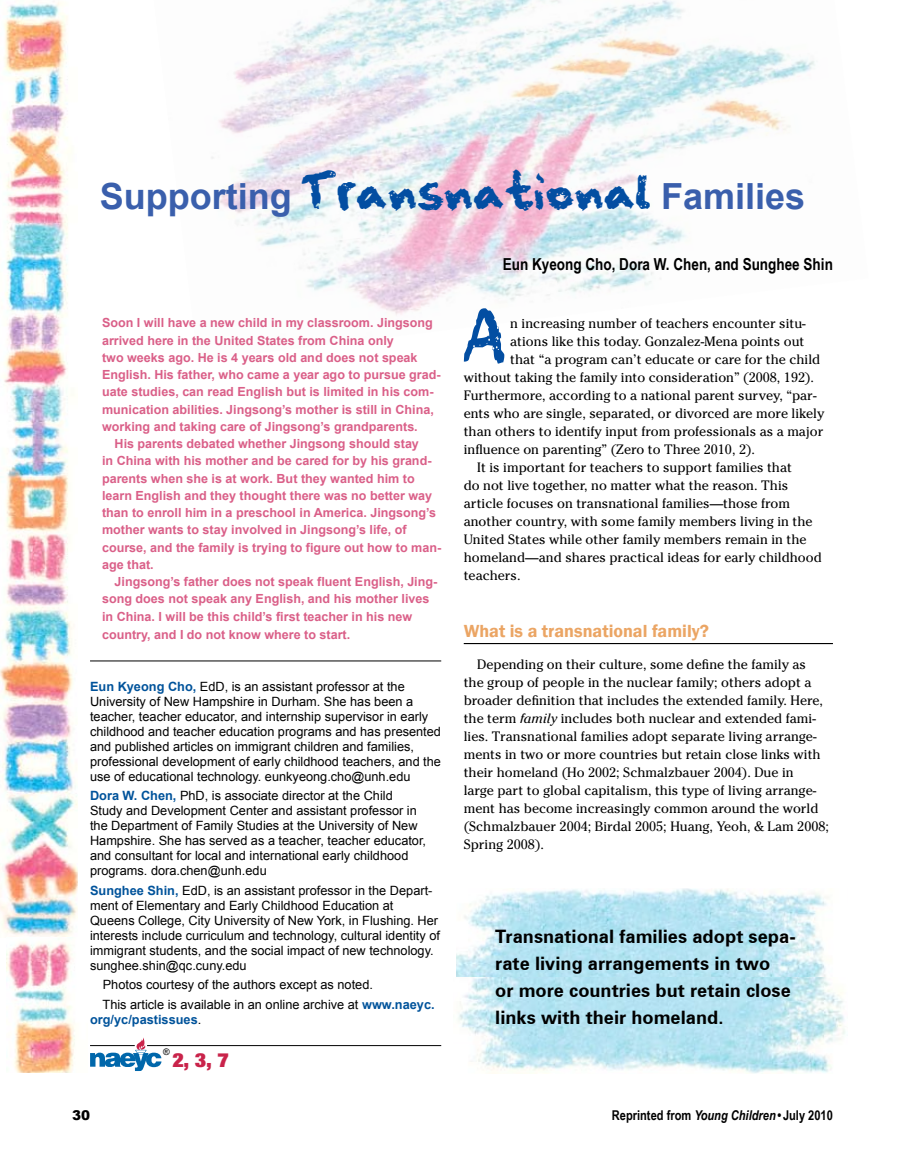
<style>
.page{position:relative;width:905px;height:1175px;background:#fff}
.page>*{position:absolute;margin:0;border:0;box-sizing:border-box;transform-origin:0 0}
.t1{font:54px "squeakychalksound";color:#034ea2}
.t2{font:700 36px "Arial";color:#3a5fac}
.t3{font:20.4px "Sans Extra Black Condensed DTC";color:#c9234a;scale:1.14 1}
.t4{font:700 18.6px/27px "Zurich BT";color:#000}
.t5{font:600 18px "Franklin Gothic";color:#eba564}
.t6{font:700 16.5px "Arial Narrow";color:#000}
.t7{font:13.5px/18px "Cheltenham";color:#000}
.t8{font:700 13.5px "Arial Narrow";color:#000}
.t9{font:900 13.5px "Arial";color:#000}
.t10{font:12.75px/15px "Arial";color:#000}
.t11{font:700 12.75px "Arial";color:#00539b}
.t12{font:700 12.6px "Arial";color:#da5f88}
.t13{font:9px "Arial";color:#000}
.s1{font-family:"squeakychalksound";font-weight:400;font-size:42px;color:#034ea2}
.s2{font-weight:700;color:#00539b}
.s3{font-weight:400;color:#000}
.s4{font-style:italic}
</style>
<div class="page">
<img style="left:198px;top:0;width:617px;height:360px">
<hr style="left:90px;top:660px;width:351px;height:1px;background:#000">
<hr style="left:147px;top:1045px;width:294px;height:1px;background:#000">
<svg style="left:90px;top:1037px;width:71px;height:34px"></svg>
<hr style="left:464px;top:643px;width:368px;height:1px;background:#000">
<img style="left:0;top:2px;width:78px;height:935px">
<img style="left:6px;top:941px;width:69px;height:131px">
<img style="left:456px;top:888px;width:371px;height:89px">
<img style="left:458px;top:977px;width:387px;height:96px">
<h2 class="t2" style="left:100px;top:172px;width:707px">Supporting <span class="s1">Transnational</span> Families</h2>
<p class="t12" style="left:102px;top:314px;width:332px">Soon I will have a new child in my classroom. Jingsong</p>
<p class="t12" style="left:102px;top:332px;width:293px">arrived here in the United States from China only</p>
<p class="t12" style="left:102px;top:349px;width:317px">two weeks ago. He is 4 years old and does not speak</p>
<p class="t12" style="left:102px;top:366px;width:340px">English. His father, who came a year ago to pursue grad-</p>
<p class="t12" style="left:102px;top:383px;width:333px">uate studies, can read English but is limited in his com-</p>
<p class="t12" style="left:102px;top:401px;width:333px">munication abilities. Jingsong’s mother is still in China,</p>
<p class="t12" style="left:102px;top:418px;width:317px">working and taking care of Jingsong’s grandparents.</p>
<p class="t12" style="left:115px;top:435px;width:306px">His parents debated whether Jingsong should stay</p>
<p class="t12" style="left:102px;top:452px;width:331px">in China with his mother and be cared for by his grand-</p>
<p class="t12" style="left:102px;top:470px;width:314px">parents when she is at work. But they wanted him to</p>
<p class="t12" style="left:102px;top:487px;width:331px">learn English and they thought there was no better way</p>
<p class="t12" style="left:102px;top:504px;width:335px">than to enroll him in a preschool in America. Jingsong’s</p>
<p class="t12" style="left:102px;top:521px;width:306px">mother wants to stay involved in Jingsong’s life, of</p>
<p class="t12" style="left:102px;top:539px;width:341px">course, and the family is trying to figure out how to man-</p>
<p class="t12" style="left:102px;top:556px;width:53px">age that.</p>
<p class="t12" style="left:115px;top:573px;width:324px">Jingsong’s father does not speak fluent English, Jing-</p>
<p class="t12" style="left:102px;top:590px;width:329px">song does not speak any English, and his mother lives</p>
<p class="t12" style="left:102px;top:608px;width:312px">in China. I will be this child’s first teacher in his new</p>
<p class="t12" style="left:102px;top:626px;width:250px">country, and I do not know where to start.</p>
<p class="t10" style="left:90px;top:678px;width:352px"><span class="s2">Eun Kyeong Cho,</span> EdD, is an assistant professor at the University of New Hampshire in Durham. She has been a teacher, teacher educator, and internship supervisor in early childhood and teacher education programs and has presented and published articles on immigrant children and families, professional development of early childhood teachers, and the use of educational technology. eunkyeong.cho@unh.edu</p>
<p class="t10" style="left:90px;top:788px;width:337px"><span class="s2">Dora W. Chen,</span> PhD, is associate director at the Child Study and Development Center and assistant professor in the Department of Family Studies at the University of New Hampshire. She has served as a teacher, teacher educator, and consultant for local and international early childhood programs. dora.chen@unh.edu</p>
<p class="t10" style="left:90px;top:882px;width:351px"><span class="s2">Sunghee Shin,</span> EdD, is an assistant professor in the Depart&shy;ment of Elementary and Early Childhood Education at Queens College, City University of New York, in Flushing. Her interests include curriculum and technology, cultural identity of immigrant students, and the social impact of new technology. sunghee.shin@qc.cuny.edu</p>
<p class="t10" style="left:103px;top:975px;width:333px;line-height:19.5px">Photos courtesy of the authors except as noted.<br>This article is available in an online archive at <span class="s2">www.naeyc.</span></p>
<p class="t11" style="left:90px;top:1010px;width:113px">org/yc/pastissues<span class="s3">.</span></p>
<p class="t13" style="left:163px;top:1045px;width:8px">®</p>
<h3 class="t3" style="left:172px;top:1047px;width:51px">2, 3, 7</h3>
<p class="t6" style="left:502px;top:252px;width:332px">Eun Kyeong Cho, Dora W. Chen, and Sunghee Shin</p>
<h1 class="t1" style="left:464px;top:309px;width:43px">A</h1>
<p class="t7" style="left:510px;top:314px;width:297px">n increasing number of teachers encounter situ-</p>
<p class="t7" style="left:510px;top:332px;width:295px">ations like this today. Gonzalez-Mena points out</p>
<p class="t7" style="left:510px;top:350px;width:311px">that “a program can’t educate or care for the child</p>
<p class="t7" style="left:463px;top:368px;width:352px">without taking the family into consideration” (2008, 192).</p>
<p class="t7" style="left:463px;top:386px;width:354px">Furthermore, according to a national parent survey, “par-</p>
<p class="t7" style="left:463px;top:404px;width:362px">ents who are single, separated, or divorced are more likely</p>
<p class="t7" style="left:463px;top:422px;width:361px">than others to identify input from professionals as a major</p>
<p class="t7" style="left:463px;top:440px;width:293px">influence on parenting” (Zero to Three 2010, 2).</p>
<p class="t7" style="left:477px;top:458px;width:316px">It is important for teachers to support families that</p>
<p class="t7" style="left:463px;top:476px;width:326px">do not live together, no matter what the reason. This</p>
<p class="t7" style="left:463px;top:494px;width:328px">article focuses on transnational families—those from</p>
<p class="t7" style="left:463px;top:512px;width:350px">another country, with some family members living in the</p>
<p class="t7" style="left:463px;top:530px;width:344px">United States while other family members remain in the</p>
<p class="t7" style="left:463px;top:548px;width:359px">homeland—and shares practical ideas for early childhood</p>
<p class="t7" style="left:463px;top:566px;width:58px">teachers.</p>
<h3 class="t5" style="left:464px;top:620px;width:247px">What is a transnational family?</h3>
<p class="t7" style="left:464px;top:655px;width:367px;text-indent:14px">Depending on their culture, some define the family as the group of people in the nuclear family; others adopt a broader definition that includes the extended family. Here, the term <span class="s4">family</span> includes both nuclear and extended fami&shy;lies. Transnational families adopt separate living arrange&shy;ments in two or more countries but retain close links with their homeland (Ho 2002; Schmalzbauer 2004). Due in<br>large part to global capitalism, this type of living arrange&shy;ment has become increasingly common around the world (Schmalzbauer 2004; Birdal 2005; Huang, Yeoh, &amp; Lam 2008; Spring 2008).</p>
<h3 class="t4" style="left:495px;top:922px;width:302px">Transnational families adopt sepa&shy;rate living arrangements in two<br>or more countries but retain close links with their homeland.</h3>
<p class="t9" style="left:72px;top:1105px;width:20px">30</p>
<p class="t8" style="left:612px;top:1105px;width:222px">Reprinted from <span class="s4">Young Children</span> • July 2010</p>
</div>
